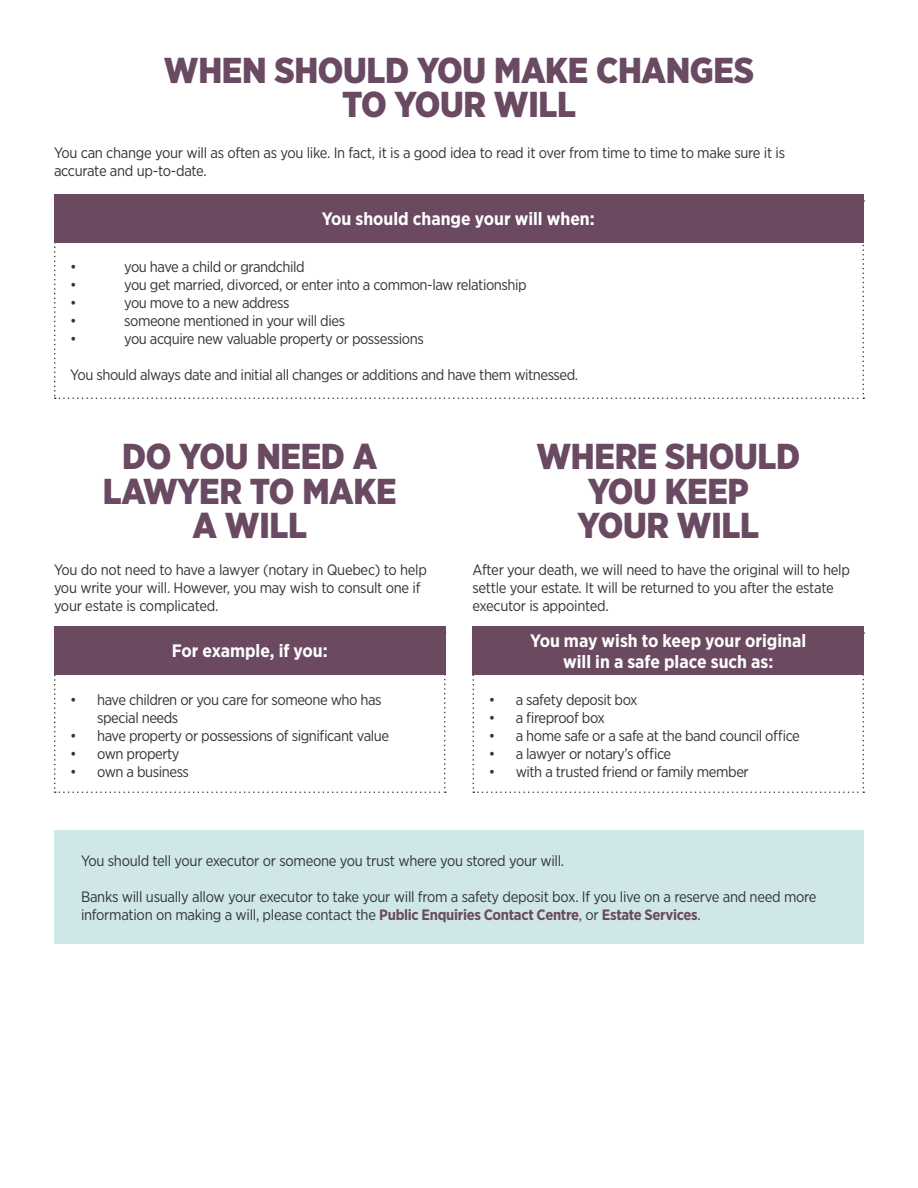
<style>
.page{position:relative;width:918px;height:1188px;background:#fff}
.page>*{position:absolute;margin:0;border:0;box-sizing:border-box;transform-origin:0 0}
.t1{font:900 36px/34.5px "Gotham Narrow";letter-spacing:-.01em;color:#6a4a62;text-align:center}
.t2{font:700 18px/21.6px "Gotham Narrow";color:#fff;text-align:center}
.t3{font:15px/18px "Gotham Narrow";letter-spacing:-.03em;color:#31343b}
.s1{font-weight:700;color:#6b4a61}
</style>
<div class="page">
<div style="left:54px;top:831px;width:810px;height:113px;background:#cfe7e8"></div>
<svg style="left:54px;top:243px;width:810px;height:156px"></svg>
<svg style="left:54px;top:675px;width:392px;height:118px"></svg>
<svg style="left:472px;top:675px;width:392px;height:118px"></svg>
<div style="left:54px;top:194px;width:810px;height:49px;background:#6b4a61"></div>
<div style="left:54px;top:626px;width:392px;height:49px;background:#6b4a61"></div>
<div style="left:472px;top:626px;width:392px;height:49px;background:#6b4a61"></div>
<h1 class="t1" style="left:164px;top:52px;width:592px">WHEN SHOULD YOU MAKE CHANGES<br>TO YOUR WILL</h1>
<p class="t3" style="left:54px;top:143px;width:733px">You can change your will as often as you like. In fact, it is a good idea to read it over from time to time to make sure it is accurate and up-to-date.</p>
<p class="t2" style="left:322px;top:208px;width:275px">You should change your will when:</p>
<p class="t3" style="left:70px;top:258px;width:8px">•</p>
<p class="t3" style="left:124px;top:258px;width:182px">you have a child or grandchild</p>
<p class="t3" style="left:70px;top:276px;width:8px">•</p>
<p class="t3" style="left:124px;top:276px;width:404px">you get married, divorced, or enter into a common-law relationship</p>
<p class="t3" style="left:70px;top:294px;width:8px">•</p>
<p class="t3" style="left:124px;top:294px;width:167px">you move to a new address</p>
<p class="t3" style="left:70px;top:312px;width:8px">•</p>
<p class="t3" style="left:124px;top:312px;width:222px">someone mentioned in your will dies</p>
<p class="t3" style="left:70px;top:330px;width:8px">•</p>
<p class="t3" style="left:124px;top:330px;width:301px">you acquire new valuable property or possessions</p>
<p class="t3" style="left:70px;top:366px;width:510px">You should always date and initial all changes or additions and have them witnessed.</p>
<h1 class="t1" style="left:103px;top:439px;width:295px">DO YOU NEED A<br>LAWYER TO MAKE<br>A WILL</h1>
<h1 class="t1" style="left:537px;top:439px;width:265px">WHERE SHOULD<br>YOU KEEP<br>YOUR WILL</h1>
<p class="t3" style="left:54px;top:561px;width:374px">You do not need to have a lawyer (notary in Quebec) to help you write your will. However, you may wish to consult one if your estate is complicated.</p>
<p class="t3" style="left:472px;top:561px;width:379px">After your death, we will need to have the original will to help settle your estate. It will be returned to you after the estate executor is appointed.</p>
<p class="t2" style="left:172px;top:640px;width:158px">For example, if you:</p>
<p class="t2" style="left:530px;top:629px;width:278px">You may wish to keep your original will in a safe place such as:</p>
<p class="t3" style="left:97px;top:690px;width:286px;text-indent:-27px">• have children or you care for someone who has special needs</p>
<p class="t3" style="left:70px;top:726px;width:320px">• have property or possessions of significant value</p>
<p class="t3" style="left:70px;top:744px;width:111px">• own property</p>
<p class="t3" style="left:70px;top:762px;width:120px">• own a business</p>
<p class="t3" style="left:489px;top:690px;width:150px">• a safety deposit box</p>
<p class="t3" style="left:489px;top:708px;width:118px">• a fireproof box</p>
<p class="t3" style="left:489px;top:726px;width:313px">• a home safe or a safe at the band council office</p>
<p class="t3" style="left:489px;top:744px;width:184px">• a lawyer or notary’s office</p>
<p class="t3" style="left:489px;top:762px;width:262px">• with a trusted friend or family member</p>
<p class="t3" style="left:81px;top:852px;width:485px">You should tell your executor or someone you trust where you stored your will.</p>
<p class="t3" style="left:81px;top:888px;width:737px">Banks will usually allow your executor to take your will from a safety deposit box. If you live on a reserve and need more information on making a will, please contact the <span class="s1">Public Enquiries Contact Centre</span>, or <span class="s1">Estate Services</span>.</p>
</div>
